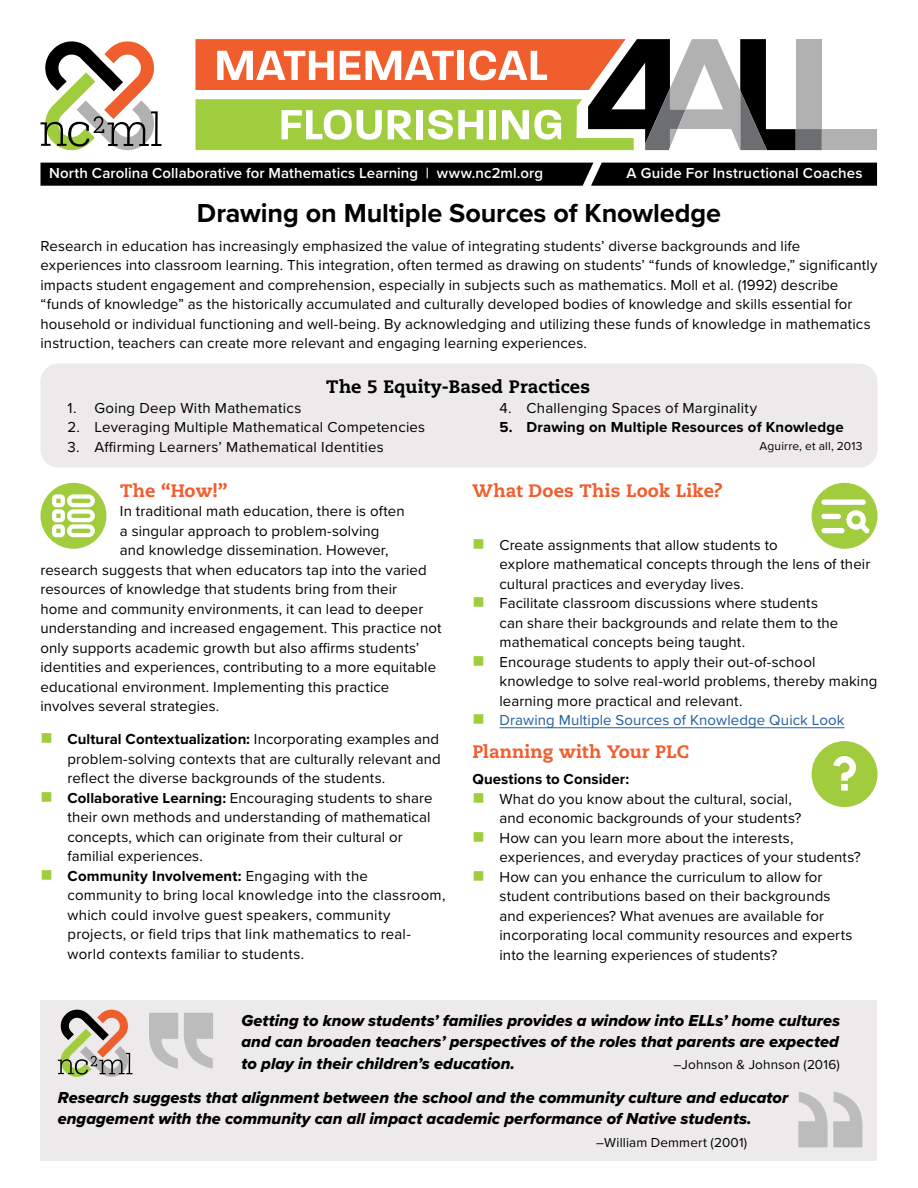
<style>
.page{position:relative;width:918px;height:1188px;background:#fff}
.page>*{position:absolute;margin:0;border:0;box-sizing:border-box;transform-origin:0 0}
.Subheader_2{font:700 27px "Proxima Nova";letter-spacing:-.005em;color:#000}
.Subheader_1{font:800 18px "Caecilia LT Pro 85";letter-spacing:.005em;color:#f15e2d}
.Subheader_1-2{font:800 18px "Caecilia LT Pro 85";letter-spacing:.005em;color:#000}
.Main_Paragraph{font:16.5px/21px "Proxima Nova Extrabld It";color:#000}
.Main_Paragraph-2{font:15px/19.5px "Proxima Nova";letter-spacing:.01em;color:#000}
.Main_Paragraph-3{font:600 15px "Proxima Nova";letter-spacing:.01em;color:#fff}
.Main_Paragraph-4{font:700 15px "Proxima Nova";letter-spacing:.01em;color:#000}
.t1{font:15px "Proxima Nova";letter-spacing:.01em;color:#215e9e}
.Main_Paragraph-5{font:13.5px "Proxima Nova";letter-spacing:.01em;color:#000}
.Main_Paragraph-6{font:12px "Proxima Nova";letter-spacing:.015em;color:#000}
.s1{color:#a0cd3d}
.s2{font-weight:700}
</style>
<div class="page">
<div style="left:41px;top:163px;width:836px;height:23px;background:#000"></div>
<svg style="left:40px;top:41px;width:121px;height:110px"></svg>
<div style="left:822px;top:129px;width:55px;height:21px;background:#b2b1b2"></div>
<svg style="left:195px;top:39px;width:627px;height:111px"></svg>
<div style="left:40px;top:483px;width:66px;height:66px;background:#a0cc3d;border-radius:50%"></div>
<svg style="left:52px;top:494px;width:43px;height:43px"></svg>
<div style="left:40px;top:364px;width:838px;height:104px;background:#eceaea;border-radius:18px"></div>
<hr style="left:500px;top:727px;width:345px;height:1px;background:#215e9e">
<div style="left:812px;top:483px;width:66px;height:66px;background:#a0cc3d;border-radius:50%"></div>
<div style="left:821px;top:500px;width:45px;height:5px;background:#fff;border-radius:3px"></div>
<div style="left:821px;top:514px;width:20px;height:5px;background:#fff;border-radius:3px"></div>
<div style="left:821px;top:528px;width:24px;height:5px;background:#fff;border-radius:3px"></div>
<svg style="left:846px;top:510px;width:24px;height:24px"></svg>
<svg style="left:812px;top:741px;width:65px;height:66px"></svg>
<div style="left:40px;top:1000px;width:838px;height:161px;background:#eceaea"></div>
<svg style="left:58px;top:1009px;width:75px;height:68px"></svg>
<svg style="left:149px;top:1013px;width:29px;height:56px"></svg>
<svg style="left:184px;top:1013px;width:29px;height:56px"></svg>
<svg style="left:798px;top:1092px;width:65px;height:55px"></svg>
<p class="Main_Paragraph-3" style="left:49px;top:162px;width:495px">North Carolina Collaborative for Mathematics Learning | www.nc2ml.org</p>
<p class="Main_Paragraph-3" style="left:626px;top:162px;width:238px">A Guide For Instructional Coaches</p>
<p class="Subheader_2" style="left:197px;top:193px;width:526px">Drawing on Multiple Sources of Knowledge</p>
<p class="Main_Paragraph-2" style="left:40px;top:235px;width:839px">Research in education has increasingly emphasized the value of integrating students’ diverse backgrounds and life experiences into classroom learning. This integration, often termed as drawing on students’ “funds of knowledge,” significantly impacts student engagement and comprehension, especially in subjects such as mathematics. Moll et al. (1992) describe “funds of knowledge” as the historically accumulated and culturally developed bodies of knowledge and skills essential for household or individual functioning and well-being. By acknowledging and utilizing these funds of knowledge in mathematics instruction, teachers can create more relevant and engaging learning experiences.</p>
<p class="Subheader_1-2" style="left:326px;top:375px;width:265px">The 5 Equity-Based Practices</p>
<p class="Main_Paragraph-2" style="left:68px;top:397px;width:235px">1. Going Deep With Mathematics</p>
<p class="Main_Paragraph-2" style="left:68px;top:417px;width:359px">2. Leveraging Multiple Mathematical Competencies</p>
<p class="Main_Paragraph-2" style="left:68px;top:436px;width:318px">3. Affirming Learners’ Mathematical Identities</p>
<p class="Subheader_1" style="left:120px;top:478px;width:109px">The “How!”</p>
<p class="Main_Paragraph-2" style="left:120px;top:501px;width:286px">In traditional math education, there is often</p>
<p class="Main_Paragraph-2" style="left:120px;top:520px;width:261px">a singular approach to problem-solving</p>
<p class="Main_Paragraph-2" style="left:120px;top:540px;width:270px">and knowledge dissemination. However,</p>
<p class="Main_Paragraph-2" style="left:40px;top:559px;width:388px">research suggests that when educators tap into the varied</p>
<p class="Main_Paragraph-2" style="left:40px;top:579px;width:358px">resources of knowledge that students bring from their</p>
<p class="Main_Paragraph-2" style="left:40px;top:598px;width:384px">home and community environments, it can lead to deeper</p>
<p class="Main_Paragraph-2" style="left:40px;top:618px;width:402px">understanding and increased engagement. This practice not</p>
<p class="Main_Paragraph-2" style="left:40px;top:637px;width:380px">only supports academic growth but also affirms students’</p>
<p class="Main_Paragraph-2" style="left:40px;top:657px;width:397px">identities and experiences, contributing to a more equitable</p>
<p class="Main_Paragraph-2" style="left:40px;top:676px;width:350px">educational environment. Implementing this practice</p>
<p class="Main_Paragraph-2" style="left:40px;top:696px;width:180px">involves several strategies.</p>
<p class="Main_Paragraph-2" style="left:68px;top:729px;width:375px;text-align:justify;text-indent:-27px"><span class="s1">■</span> <span class="s2">Cultural Contextualization:</span> Incorporating examples and problem-solving contexts that are culturally relevant and reflect the diverse backgrounds of the students.</p>
<p class="Main_Paragraph-2" style="left:68px;top:787px;width:367px;text-indent:-27px"><span class="s1">■</span> <span class="s2">Collaborative Learning:</span> Encouraging students to share their own methods and understanding of mathematical concepts, which can originate from their cultural or familial experiences.</p>
<p class="Main_Paragraph-2" style="left:68px;top:865px;width:379px;text-indent:-27px"><span class="s1">■</span> <span class="s2">Community Involvement:</span> Engaging with the community to bring local knowledge into the classroom, which could involve guest speakers, community projects, or field trips that link mathematics to real&shy;world contexts familiar to students.</p>
<p class="Main_Paragraph-2" style="left:500px;top:397px;width:259px">4. Challenging Spaces of Marginality</p>
<p class="Main_Paragraph-4" style="left:500px;top:416px;width:346px">5. Drawing on Multiple Resources of Knowledge</p>
<p class="Main_Paragraph-6" style="left:759px;top:437px;width:104px">Aguirre, et all, 2013</p>
<p class="Subheader_1" style="left:472px;top:478px;width:252px">What Does This Look Like?</p>
<p class="Main_Paragraph-2" style="left:500px;top:535px;width:372px;text-indent:-27px"><span class="s1">■</span> Create assignments that allow students to<br>explore mathematical concepts through the lens of their cultural practices and everyday lives.</p>
<p class="Main_Paragraph-2" style="left:500px;top:593px;width:340px;text-indent:-27px"><span class="s1">■</span> Facilitate classroom discussions where students can share their backgrounds and relate them to the mathematical concepts being taught.</p>
<p class="Main_Paragraph-2" style="left:500px;top:652px;width:379px;text-indent:-27px"><span class="s1">■</span> Encourage students to apply their out-of-school knowledge to solve real-world problems, thereby making learning more practical and relevant.</p>
<p class="t1" style="left:472px;top:709px;width:374px"><span class="s1">■</span> Drawing Multiple Sources of Knowledge Quick Look</p>
<p class="Subheader_1" style="left:472px;top:739px;width:218px">Planning with Your PLC</p>
<p class="Main_Paragraph-4" style="left:472px;top:768px;width:158px">Questions to Consider:</p>
<p class="Main_Paragraph-2" style="left:500px;top:788px;width:303px;text-indent:-27px"><span class="s1">■</span> What do you know about the cultural, social, and economic backgrounds of your students?</p>
<p class="Main_Paragraph-2" style="left:500px;top:827px;width:363px;text-indent:-27px"><span class="s1">■</span> How can you learn more about the interests, experiences, and everyday practices of your students?</p>
<p class="Main_Paragraph-2" style="left:500px;top:866px;width:355px;text-indent:-27px"><span class="s1">■</span> How can you enhance the curriculum to allow for student contributions based on their backgrounds and experiences? What avenues are available for incorporating local community resources and experts into the learning experiences of students?</p>
<p class="Main_Paragraph" style="left:242px;top:1010px;width:600px">Getting to know students’ families provides a window into ELLs’ home cultures and can broaden teachers’ perspectives of the roles that parents are expected</p>
<p class="Main_Paragraph" style="left:242px;top:1053px;width:275px">to play in their children’s education.</p>
<p class="Main_Paragraph-5" style="left:674px;top:1055px;width:168px">–Johnson &amp; Johnson (2016)</p>
<p class="Main_Paragraph" style="left:58px;top:1087px;width:732px">Research suggests that alignment between the school and the community culture and educator engagement with the community can all impact academic performance of Native students.</p>
<p class="Main_Paragraph-5" style="left:596px;top:1133px;width:153px">–William Demmert (2001)</p>
</div>
